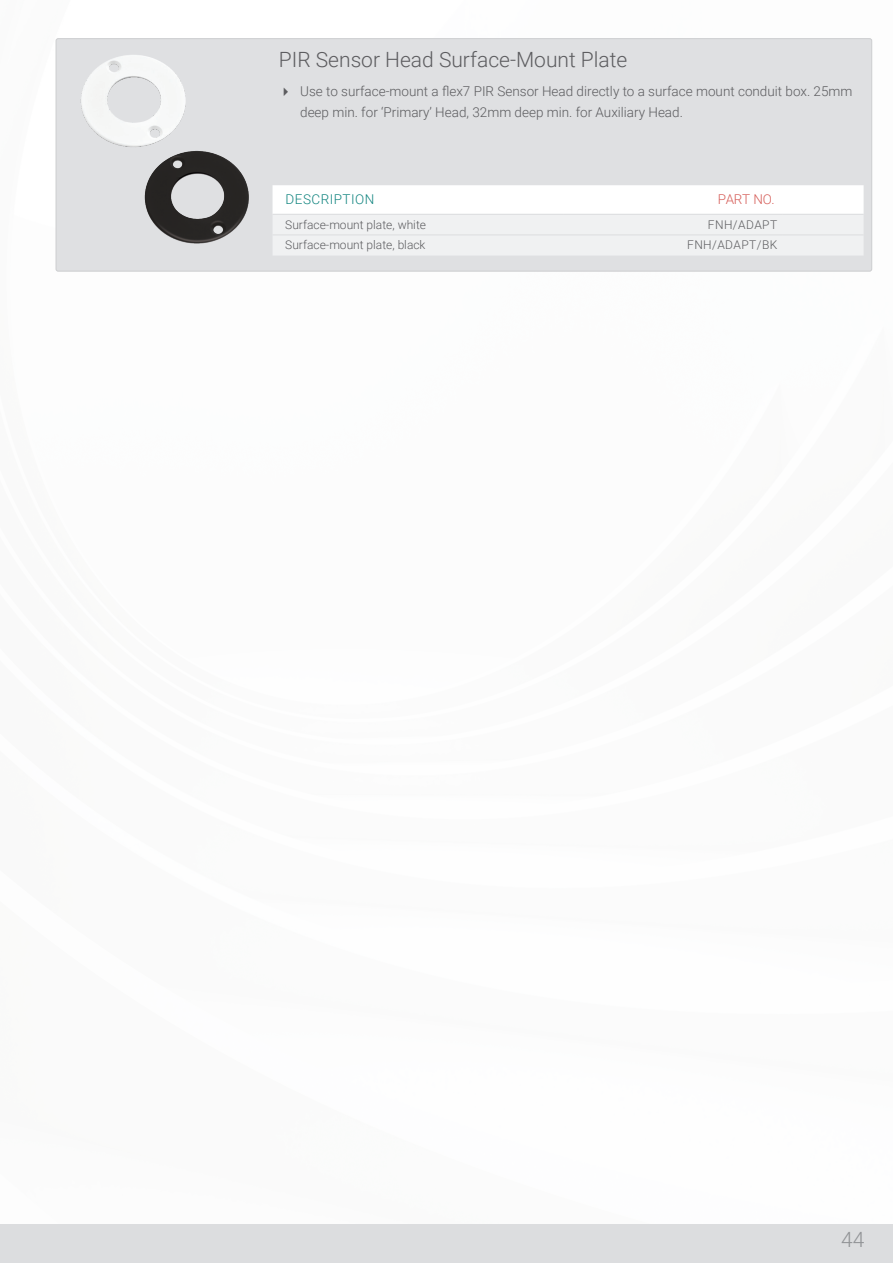
<style>
.page{position:relative;width:893px;height:1263px;background:#fff}
.page>*{position:absolute;margin:0;border:0;box-sizing:border-box;transform-origin:0 0}
.Product_Title{font:300 21px "Roboto";color:#5c5c5f}
.t1{font:300 21px "Roboto";color:#919396}
.Roboto_Light_standar{font:300 13.5px/21px "Roboto";color:#5c5c5f}
.DESCRIPTION_HEADER{font:300 13.5px "Roboto";letter-spacing:.035em;color:#128580}
.PRICE_HEADER{font:300 13.5px "Roboto";letter-spacing:-.03em;color:#d65f5a}
.Table_Text{font:300 12px "Roboto";color:#5c5c5f}
.Price_Column{font:300 12px "Roboto";letter-spacing:.035em;color:#5c5c5f}
</style>
<div class="page">
<div style="left:0;top:1224px;width:893px;height:39px;background:#dcdddf"></div>
<div style="left:56px;top:39px;width:816px;height:232px;background:#dfe0e2;border-radius:2px"></div>
<div style="left:56px;top:38px;width:816px;height:233px;border:1px solid #cccdcf;border-radius:2px"></div>
<svg style="left:273px;top:185px;width:591px;height:70px;background:#f5f6f7"></svg>
<hr style="left:273px;top:214px;width:290px;height:1px;background:#dcdddf">
<hr style="left:563px;top:214px;width:220px;height:1px;background:#dcdddf">
<hr style="left:783px;top:214px;width:81px;height:1px;background:#dcdddf">
<hr style="left:273px;top:235px;width:290px;height:1px;background:#dcdddf">
<hr style="left:563px;top:235px;width:220px;height:1px;background:#dcdddf">
<hr style="left:783px;top:235px;width:81px;height:1px;background:#dcdddf">
<img style="left:80px;top:55px;width:106px;height:92px">
<img style="left:144px;top:151px;width:105px;height:93px">
<p class="Product_Title" style="left:279px;top:44px;width:350px">PIR Sensor Head Surface-Mount Plate</p>
<p class="Roboto_Light_standar" style="left:300px;top:80px;width:554px">Use to surface-mount a flex7 PIR Sensor Head directly to a surface mount conduit box. 25mm deep min. for ‘Primary’ Head, 32mm deep min. for Auxiliary Head.</p>
<p class="DESCRIPTION_HEADER" style="left:286px;top:189px;width:90px">DESCRIPTION</p>
<p class="PRICE_HEADER" style="left:718px;top:189px;width:58px">PART NO.</p>
<p class="Table_Text" style="left:285px;top:216px;width:142px">Surface-mount plate, white</p>
<p class="Price_Column" style="left:708px;top:216px;width:71px">FNH/ADAPT</p>
<p class="Table_Text" style="left:285px;top:236px;width:142px">Surface-mount plate, black</p>
<p class="Price_Column" style="left:687px;top:236px;width:92px">FNH/ADAPT/BK</p>
<h1 class="t1" style="left:841px;top:1225px;width:25px">44</h1>
</div>
